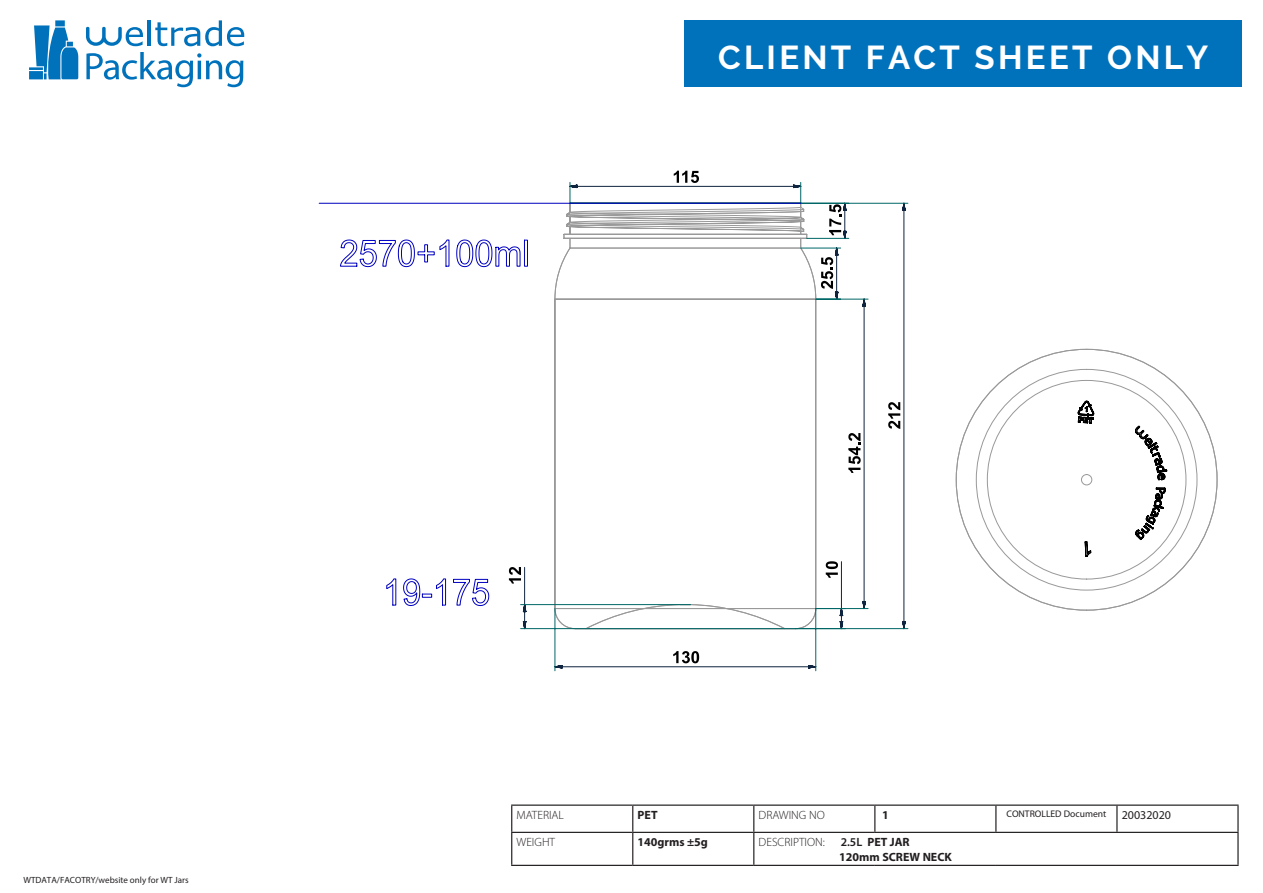
<style>
.page{position:relative;width:1263px;height:893px;background:#fff}
.page>*{position:absolute;margin:0;border:0;box-sizing:border-box;transform-origin:0 0}
.t1{font:700 33px "Raleway";letter-spacing:.1em;color:#fff}
.t2{font:700 12px "Myriad Pro";color:#231f20}
.t3{font:300 12px "Myriad Pro";color:#231f20}
.t4{font:12px "Myriad Pro";color:#231f20}
.t5{font:9.6px "Myriad Pro";color:#231f20}
.t6{font:9px "Myriad Pro";color:#231f20}
.s1{font-weight:600}
</style>
<div class="page">
<div style="left:685px;top:20px;width:557px;height:67px;background:#0072bc"></div>
<svg style="left:86px;top:52px;width:157px;height:35px"></svg>
<svg style="left:29px;top:20px;width:49px;height:59px"></svg>
<svg style="left:86px;top:27px;width:57px;height:19px"></svg>
<hr style="left:148px;top:20px;width:3px;height:26px;background:#0072bc">
<svg style="left:155px;top:20px;width:89px;height:26px"></svg>
<hr style="left:511px;top:804px;width:122px;height:2px;background:#231f20">
<svg style="left:511px;top:806px;width:1px;height:26px"></svg>
<hr style="left:633px;top:804px;width:121px;height:2px;background:#231f20">
<svg style="left:632px;top:806px;width:1px;height:26px"></svg>
<hr style="left:754px;top:804px;width:121px;height:2px;background:#231f20">
<svg style="left:753px;top:806px;width:1px;height:26px"></svg>
<hr style="left:875px;top:804px;width:121px;height:2px;background:#231f20">
<svg style="left:874px;top:806px;width:1px;height:26px"></svg>
<hr style="left:996px;top:804px;width:121px;height:2px;background:#231f20">
<svg style="left:995px;top:806px;width:1px;height:26px"></svg>
<hr style="left:1117px;top:804px;width:121px;height:2px;background:#231f20">
<svg style="left:1116px;top:806px;width:1px;height:26px"></svg>
<svg style="left:1237px;top:806px;width:1px;height:26px"></svg>
<hr style="left:511px;top:832px;width:122px;height:1px;background:#231f20">
<hr style="left:511px;top:833px;width:1px;height:32px;background:#231f20">
<hr style="left:633px;top:832px;width:121px;height:1px;background:#231f20">
<hr style="left:632px;top:833px;width:1px;height:32px;background:#231f20">
<hr style="left:754px;top:832px;width:121px;height:1px;background:#231f20">
<hr style="left:753px;top:833px;width:1px;height:32px;background:#231f20">
<hr style="left:875px;top:832px;width:121px;height:1px;background:#231f20">
<hr style="left:996px;top:832px;width:121px;height:1px;background:#231f20">
<hr style="left:1117px;top:832px;width:121px;height:1px;background:#231f20">
<hr style="left:1237px;top:833px;width:1px;height:32px;background:#231f20">
<hr style="left:511px;top:865px;width:122px;height:1px;background:#231f20">
<hr style="left:633px;top:865px;width:121px;height:1px;background:#231f20">
<hr style="left:754px;top:865px;width:121px;height:1px;background:#231f20">
<hr style="left:875px;top:865px;width:121px;height:1px;background:#231f20">
<hr style="left:996px;top:865px;width:121px;height:1px;background:#231f20">
<hr style="left:1117px;top:865px;width:121px;height:1px;background:#231f20">
<svg style="left:674px;top:171px;width:25px;height:12px"></svg>
<svg style="left:523px;top:185px;width:382px;height:483px"></svg>
<hr style="left:555px;top:609px;width:1px;height:62px;background:#066">
<hr style="left:815px;top:609px;width:1px;height:62px;background:#066">
<svg style="left:570px;top:182px;width:1px;height:21px"></svg>
<svg style="left:800px;top:182px;width:1px;height:21px"></svg>
<hr style="left:570px;top:203px;width:338px;height:1px;background:#066">
<hr style="left:796px;top:628px;width:112px;height:1px;background:#066">
<svg style="left:795px;top:608px;width:50px;height:20px"></svg>
<hr style="left:816px;top:608px;width:52px;height:1px;background:#066">
<hr style="left:816px;top:299px;width:52px;height:1px;background:#066">
<svg style="left:801px;top:247px;width:40px;height:53px"></svg>
<hr style="left:801px;top:248px;width:40px;height:1px;background:#066">
<hr style="left:807px;top:238px;width:42px;height:1px;background:#066">
<hr style="left:521px;top:628px;width:275px;height:1px;background:#066">
<svg style="left:319px;top:203px;width:482px;height:403px"></svg>
<svg style="left:1078px;top:401px;width:89px;height:156px"></svg>
<p class="t6" style="left:23px;top:874px;width:167px">WTDATA/FACOTRY/website only for WT Jars</p>
<h1 class="t1" style="left:718px;top:39px;width:492px">CLIENT FACT SHEET ONLY</h1>
<p class="t3" style="left:516px;top:808px;width:49px">MATERIAL</p>
<p class="t2" style="left:638px;top:808px;width:22px">PET</p>
<p class="t3" style="left:759px;top:808px;width:68px">DRAWING NO</p>
<p class="t2" style="left:882px;top:808px;width:8px">1</p>
<p class="t5" style="left:1007px;top:809px;width:101px">CONTROLLED Document</p>
<p class="t4" style="left:1122px;top:808px;width:51px">20032020</p>
<p class="t3" style="left:516px;top:835px;width:40px">WEIGHT</p>
<p class="t2" style="left:638px;top:835px;width:72px">140grms ±5g</p>
<p class="t3" style="left:759px;top:835px;width:68px">DESCRIPTION:</p>
<p class="t2" style="left:841px;top:835px;width:71px"><span class="s1">2.5L</span> PET JAR</p>
<p class="t2" style="left:839px;top:850px;width:114px">120mm SCREW NECK</p>
</div>
